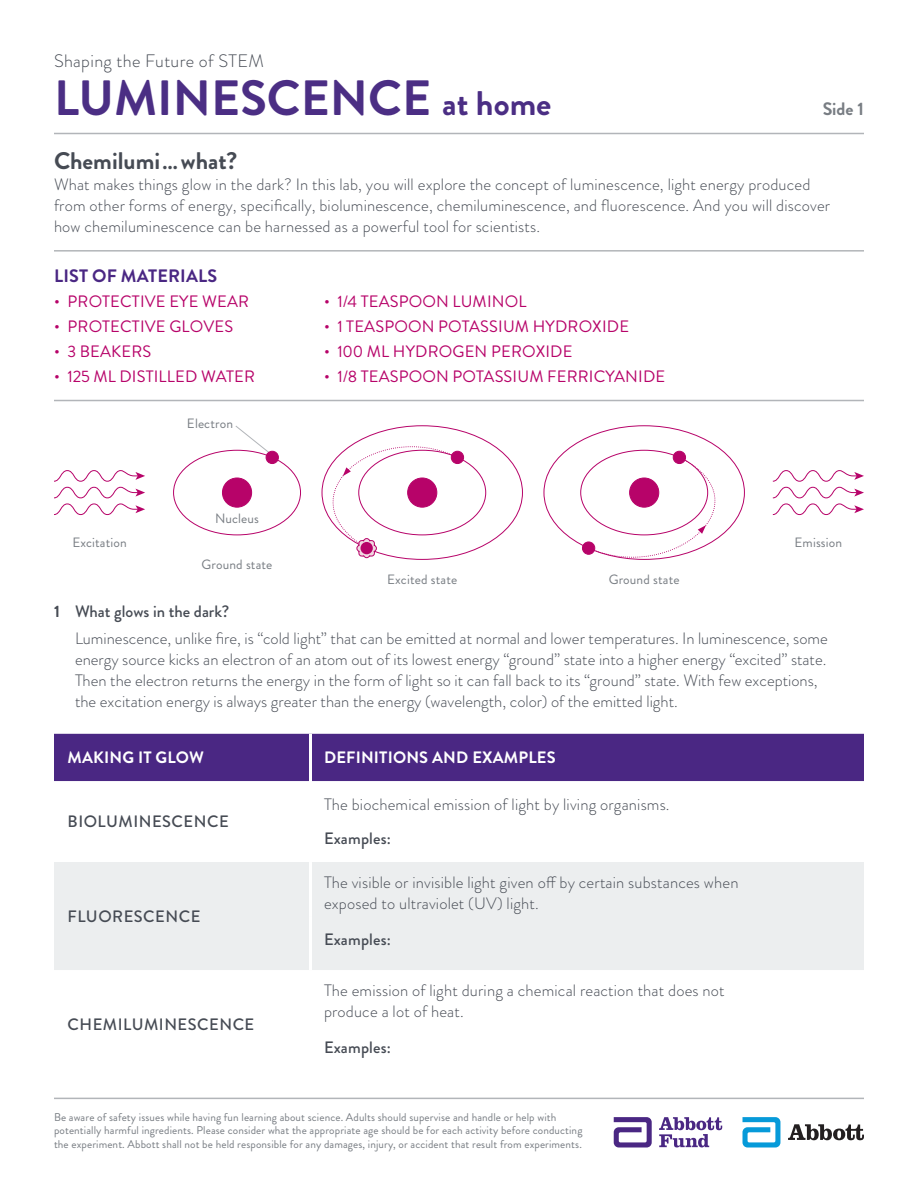
<style>
.page{position:relative;width:918px;height:1188px;background:#fff}
.page>*{position:absolute;margin:0;border:0;box-sizing:border-box;transform-origin:0 0}
.t1{font:700 49.5px "Brandon Grotesque";color:#4b2e84}
.t2{font:700 24px "Brandon Grotesque";color:#464b54}
.t3{font:300 18px "Brandon Grotesque";letter-spacing:.02em;color:#464b54}
.t4{font:700 18px "Brandon Grotesque";letter-spacing:.01em;color:#4a2783}
.t5{font:700 18px "Brandon Grotesque";color:#787d83}
.t6{font:300 16.5px/21px "Brandon Grotesque";letter-spacing:.01em;color:#464b54}
.t7{font:16.5px "Brandon Grotesque";letter-spacing:.01em;color:#b70369}
.t8{font:500 16.5px "Brandon Grotesque";letter-spacing:.03em;color:#464b54}
.t9{font:700 16.5px "Brandon Grotesque";letter-spacing:.01em;color:#fff}
.t10{font:500 16.5px "Brandon Grotesque";letter-spacing:.01em;color:#464b54}
.t11{font:500 16.5px "Brandon Grotesque";color:#464b54}
.t12{font:13.5px "Brandon Grotesque";letter-spacing:.01em;color:#787d83}
.t13{font:11.25px/13.5px "Brandon Grotesque";letter-spacing:.01em;color:#787d83}
.s1{font-size:34.05px}
.s2{font-weight:700}
</style>
<div class="page">
<svg style="left:235px;top:426px;width:38px;height:30px"></svg>
<hr style="left:54px;top:133px;width:810px;height:1px;background:#b2b5b9">
<hr style="left:54px;top:250px;width:810px;height:2px;background:#b2b5b9">
<hr style="left:54px;top:400px;width:810px;height:1px;background:#b2b5b9">
<div style="left:54px;top:734px;width:810px;height:47px;background:#4a2783"></div>
<div style="left:54px;top:862px;width:810px;height:108px;background:#eceeef"></div>
<hr style="left:309px;top:734px;width:3px;height:47px;background:#fff">
<hr style="left:309px;top:862px;width:3px;height:54px;background:#fff">
<hr style="left:309px;top:916px;width:3px;height:54px;background:#fff">
<div style="left:266px;top:451px;width:12px;height:13px;background:#b70369;border-radius:50%"></div>
<div style="left:266px;top:451px;width:13px;height:13px;border:1px solid #b70369;border-radius:50%"></div>
<div style="left:222px;top:478px;width:30px;height:29px;background:#b70369;border-radius:50%"></div>
<div style="left:222px;top:478px;width:30px;height:30px;border:1px solid #b70369;border-radius:50%"></div>
<svg style="left:772px;top:470px;width:92px;height:46px"></svg>
<svg style="left:54px;top:470px;width:91px;height:46px"></svg>
<svg style="left:543px;top:425px;width:202px;height:135px"></svg>
<svg style="left:283px;top:425px;width:240px;height:135px"></svg>
<div style="left:361px;top:542px;width:12px;height:12px;background:#b70369;border-radius:50%"></div>
<hr style="left:54px;top:1098px;width:810px;height:1px;background:#b2b5b9">
<svg style="left:743px;top:1117px;width:37px;height:30px"></svg>
<svg style="left:788px;top:1124px;width:76px;height:16px"></svg>
<svg style="left:659px;top:1117px;width:63px;height:30px"></svg>
<svg style="left:614px;top:1117px;width:38px;height:31px"></svg>
<p class="t3" style="left:54px;top:48px;width:211px">Shaping the Future of STEM</p>
<p class="t1" style="left:54px;top:63px;width:499px">LUMINESCENCE <span class="s1">at home</span></p>
<p class="t5" style="left:823px;top:96px;width:43px">Side 1</p>
<p class="t2" style="left:54px;top:144px;width:185px">Chemilumi… what?</p>
<p class="t6" style="left:54px;top:174px;width:778px">What makes things glow in the dark? In this lab, you will explore the concept of luminescence, light energy produced from other forms of energy, specifically, bioluminescence, chemiluminescence, and fluorescence. And you will discover how chemiluminescence can be harnessed as a powerful tool for scientists.</p>
<p class="t4" style="left:54px;top:263px;width:165px">LIST OF MATERIALS</p>
<p class="t7" style="left:54px;top:290px;width:197px">• PROTECTIVE EYE WEAR</p>
<p class="t7" style="left:54px;top:315px;width:181px">• PROTECTIVE GLOVES</p>
<p class="t7" style="left:54px;top:340px;width:99px">• 3 BEAKERS</p>
<p class="t7" style="left:54px;top:365px;width:203px">• 125 ML DISTILLED WATER</p>
<p class="t7" style="left:324px;top:290px;width:204px">• 1/4 TEASPOON LUMINOL</p>
<p class="t7" style="left:324px;top:315px;width:307px">• 1 TEASPOON POTASSIUM HYDROXIDE</p>
<p class="t7" style="left:324px;top:340px;width:250px">• 100 ML HYDROGEN PEROXIDE</p>
<p class="t7" style="left:324px;top:365px;width:343px">• 1/8 TEASPOON POTASSIUM FERRICYANIDE</p>
<p class="t12" style="left:187px;top:414px;width:48px">Electron</p>
<p class="t12" style="left:215px;top:509px;width:45px">Nucleus</p>
<p class="t12" style="left:72px;top:533px;width:56px">Excitation</p>
<p class="t12" style="left:795px;top:533px;width:49px">Emission</p>
<p class="t12" style="left:387px;top:570px;width:72px">Excited state</p>
<p class="t12" style="left:609px;top:570px;width:72px">Ground state</p>
<p class="t12" style="left:202px;top:555px;width:72px">Ground state</p>
<p class="t11" style="left:54px;top:600px;width:177px"><span class="s2">1</span> What glows in the dark?</p>
<p class="t6" style="left:75px;top:628px;width:754px">Luminescence, unlike fire, is “cold light” that can be emitted at normal and lower temperatures. In luminescence, some energy source kicks an electron of an atom out of its lowest energy “ground” state into a higher energy “excited” state.<br>Then the electron returns the energy in the form of light so it can fall back to its “ground” state. With few exceptions, the excitation energy is always greater than the energy (wavelength, color) of the emitted light.</p>
<p class="t9" style="left:68px;top:746px;width:138px">MAKING IT GLOW</p>
<p class="t9" style="left:324px;top:746px;width:233px">DEFINITIONS AND EXAMPLES</p>
<p class="t8" style="left:68px;top:810px;width:163px">BIOLUMINESCENCE</p>
<p class="t8" style="left:68px;top:905px;width:134px">FLUORESCENCE</p>
<p class="t8" style="left:68px;top:1013px;width:188px">CHEMILUMINESCENCE</p>
<p class="t6" style="left:324px;top:794px;width:347px">The biochemical emission of light by living organisms.</p>
<p class="t10" style="left:324px;top:827px;width:68px">Examples:</p>
<p class="t6" style="left:324px;top:872px;width:416px">The visible or invisible light given off by certain substances when exposed to ultraviolet (UV) light.</p>
<p class="t10" style="left:324px;top:928px;width:68px">Examples:</p>
<p class="t6" style="left:324px;top:980px;width:402px">The emission of light during a chemical reaction that does not produce a lot of heat.</p>
<p class="t10" style="left:324px;top:1036px;width:68px">Examples:</p>
<p class="t13" style="left:54px;top:1110px;width:530px">Be aware of safety issues while having fun learning about science. Adults should supervise and handle or help with potentially harmful ingredients. Please consider what the appropriate age should be for each activity before conducting the experiment. Abbott shall not be held responsible for any damages, injury, or accident that result from experiments.</p>
</div>
